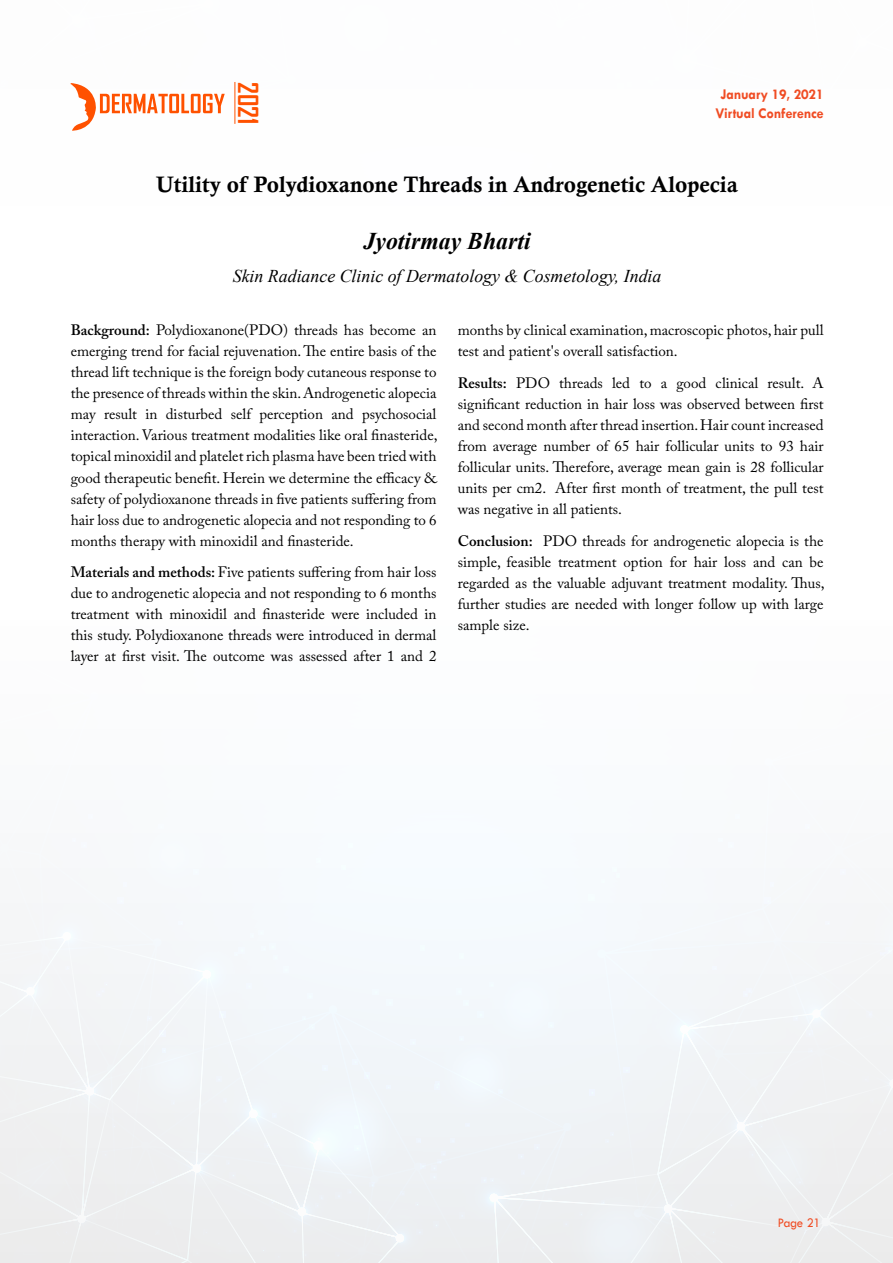
<style>
.page{position:relative;width:893px;height:1263px;background:#fff}
.page>*{position:absolute;margin:0;border:0;box-sizing:border-box;transform-origin:0 0}
.t1{font:700 26.4px "Agency FB";color:#ff5100}
.t2{font:italic 700 24px "Times New Roman";color:#000}
.t3{font:700 22.5px "Calisto MT Std";color:#000}
.t4{font:italic 18px "Times New Roman";color:#000}
.t5{font:15px/21px "Adobe Caslon Pro";color:#000;text-align:justify}
.t6{font:700 15px/18.6px "Tw Cen";letter-spacing:-.01em;color:#f04c23;text-align:center;scale:.95 1}
.t7{font:13.5px "Tw Cen";letter-spacing:-.02em;color:#f04c23;scale:.95 1}
.s1{font-weight:600}
</style>
<div class="page">
<div style="left:0;top:621px;width:893px;height:642px;background:#f5f8fb"></div>
<svg style="left:70px;top:82px;width:166px;height:49px"></svg>
<h1 class="t1" style="left:263px;top:82px;width:43px;rotate:90deg">2021</h1>
<p class="t6" style="left:715px;top:85px;width:115px">January 19, 2021<br>Virtual Conference</p>
<h3 class="t3" style="left:156px;top:171px;width:583px">Utility of Polydioxanone Threads in Androgenetic Alopecia</h3>
<h2 class="t2" style="left:364px;top:224px;width:169px">Jyotirmay Bharti</h2>
<p class="t4" style="left:233px;top:263px;width:430px">Skin Radiance Clinic of Dermatology &amp; Cosmetology, India</p>
<p class="t5" style="left:71px;top:320px;width:368px"><span class="s1">Background:</span> Polydioxanone(PDO) threads has become an emerging trend for facial rejuvenation. The entire basis of the thread lift technique is the foreign body cutaneous response to the presence of threads within the skin. Androgenetic alopecia may result in disturbed self perception and psychosocial interaction. Various treatment modalities like oral finasteride, topical minoxidil and platelet rich plasma have been tried with good therapeutic benefit. Herein we determine the efficacy &amp; safety of polydioxanone threads in five patients suffering from hair loss due to androgenetic alopecia and not responding to 6 months therapy with minoxidil and finasteride.</p>
<p class="t5" style="left:71px;top:561px;width:367px"><span class="s1">Materials and methods:</span> Five patients suffering from hair loss due to androgenetic alopecia and not responding to 6 months treatment with minoxidil and finasteride were included in this study. Polydioxanone threads were introduced in dermal layer at first visit. The outcome was assessed after 1 and 2</p>
<p class="t5" style="left:458px;top:320px;width:367px">months by clinical examination, macroscopic photos, hair pull test and patient's overall satisfaction.</p>
<p class="t5" style="left:458px;top:372px;width:367px"><span class="s1">Results:</span> PDO threads led to a good clinical result. A significant reduction in hair loss was observed between first and second month after thread insertion. Hair count increased from average number of 65 hair follicular units to 93 hair follicular units. Therefore, average mean gain is 28 follicular units per cm2. After first month of treatment, the pull test was negative in all patients.</p>
<p class="t5" style="left:458px;top:530px;width:368px"><span class="s1">Conclusion:</span> PDO threads for androgenetic alopecia is the simple, feasible treatment option for hair loss and can be regarded as the valuable adjuvant treatment modality. Thus, further studies are needed with longer follow up with large sample size.</p>
<p class="t7" style="left:778px;top:1214px;width:47px">Page 21</p>
</div>
